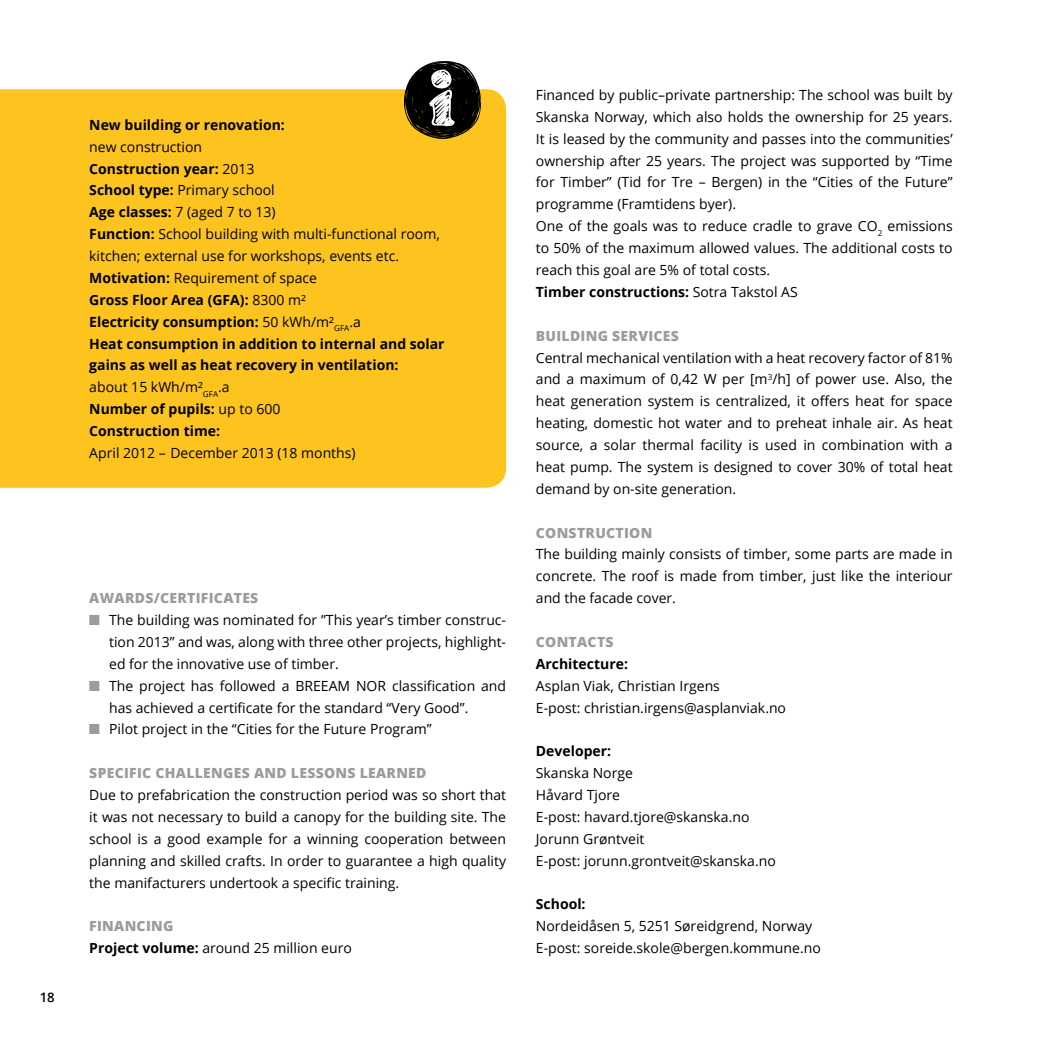
<style>
.page{position:relative;width:1042px;height:1042px;background:#fff}
.page>*{position:absolute;margin:0;border:0;box-sizing:border-box;transform-origin:0 0}
.t1{font:71.23px "School Book New";color:#fff}
.t2{font:14px/21.9px "Open Sans";color:#000}
.t3{font:700 14px/21.9px "Open Sans";color:#000}
.t4{font:800 14px "Open Sans";letter-spacing:.02em;color:#9c9c9c}
.t5{font:600 13.12px "Open Sans";color:#000}
.s1{font-weight:400}
.s2{font-weight:800;color:#9c9c9c}
.s3{font-weight:700}
</style>
<div class="page">
<div style="left:0;top:89px;width:506px;height:399px;background:#fdc41f"></div>
<svg style="left:403px;top:61px;width:78px;height:78px"></svg>
<p class="t5" style="left:40px;top:988px;width:16px">18</p>
<h1 class="t1" style="left:429px;top:64px;width:28px">i</h1>
<p class="t3" style="left:89px;top:135px;width:357px"><span class="s1">new construction<br></span>Construction year: <span class="s1">2013<br></span>School type: <span class="s1">Primary school<br></span>Age classes: <span class="s1">7 (aged 7 to 13)<br></span>Function: <span class="s1">School building with multi-functional room, kitchen; external use for workshops, events etc.<br></span>Motivation: <span class="s1">Requirement of space<br></span>Gross Floor Area (GFA): <span class="s1">8300 m²<br></span>Electricity consumption: <span class="s1">50 kWh/m²</span><sub>GFA</sub><span class="s1">.a<br></span>Heat consumption in addition to internal and solar gains as well as heat recovery in ventilation:<br><span class="s1">about 15 kWh/m²</span><sub>GFA</sub><span class="s1">.a<br></span>Number of pupils: <span class="s1">up to 600<br></span>Construction time:</p>
<p class="t2" style="left:89px;top:441px;width:268px">April 2012 – December 2013 (18 months)</p>
<p class="t3" style="left:89px;top:113px;width:197px">New building or renovation:</p>
<p class="t4" style="left:89px;top:587px;width:171px">AWARDS/CERTIFICATES</p>
<p class="t2" style="left:109px;top:609px;width:398px">The building was nominated for ”This year’s timber construc&shy;tion 2013” and was, along with three other projects, highlight&shy;ed for the innovative use of timber.<br>The project has followed a BREEAM NOR classification and has achieved a certificate for the standard “Very Good”.<br>Pilot project in the “Cities for the Future Program”</p>
<p class="t4" style="left:89px;top:762px;width:339px">SPECIFIC CHALLENGES AND LESSONS LEARNED</p>
<p class="t2" style="left:89px;top:784px;width:418px;text-align:justify">Due to prefabrication the construction period was so short that it was not necessary to build a canopy for the building site. The school is a good example for a winning cooperation between planning and skilled crafts. In order to guarantee a high quality the manifacturers undertook a specific training.</p>
<p class="t2" style="left:89px;top:915px;width:264px"><span class="s2">FINANCING<br></span><span class="s3">Project volume:</span> around 25 million euro</p>
<p class="t2" style="left:536px;top:83px;width:418px">Financed by public–private partnership: The school was built by Skanska Norway, which also holds the ownership for 25 years.<br>It is leased by the community and passes into the communities’ ownership after 25 years. The project was supported by “Time for Timber” (Tid for Tre – Bergen) in the “Cities of the Future” programme (Framtidens byer).<br>One of the goals was to reduce cradle to grave CO<sub>2</sub> emissions to 50% of the maximum allowed values. The additional costs to reach this goal are 5% of total costs.<br><span class="s3">Timber constructions:</span> Sotra Takstol AS</p>
<p class="t4" style="left:536px;top:325px;width:145px">BUILDING SERVICES</p>
<p class="t2" style="left:536px;top:346px;width:418px;text-align:justify">Central mechanical ventilation with a heat recovery factor of 81% and a maximum of 0,42 W per [m<sup>3</sup>/h] of power use. Also, the heat generation system is centralized, it offers heat for space heating, domestic hot water and to preheat inhale air. As heat source, a solar thermal facility is used in combination with a heat pump. The system is designed to cover 30% of total heat demand by on-site generation.</p>
<p class="t4" style="left:536px;top:522px;width:118px">CONSTRUCTION</p>
<p class="t2" style="left:536px;top:543px;width:418px;text-align:justify">The building mainly consists of timber, some parts are made in concrete. The roof is made from timber, just like the interiour and the facade cover.</p>
<p class="t4" style="left:536px;top:631px;width:79px">CONTACTS</p>
<p class="t3" style="left:536px;top:652px;width:94px">Architecture:</p>
<p class="t2" style="left:536px;top:674px;width:252px">Asplan Viak, Christian Irgens<br>E-post: christian.irgens@asplanviak.no</p>
<p class="t3" style="left:536px;top:740px;width:77px">Developer:</p>
<p class="t2" style="left:536px;top:762px;width:241px">Skanska Norge<br>Håvard Tjore<br>E-post: havard.tjore@skanska.no<br>Jorunn Grøntveit<br>E-post: jorunn.grontveit@skanska.no</p>
<p class="t3" style="left:536px;top:893px;width:51px">School:</p>
<p class="t2" style="left:536px;top:915px;width:286px">Nordeidåsen 5, 5251 Søreidgrend, Norway<br>E-post: soreide.skole@bergen.kommune.no</p>
</div>
